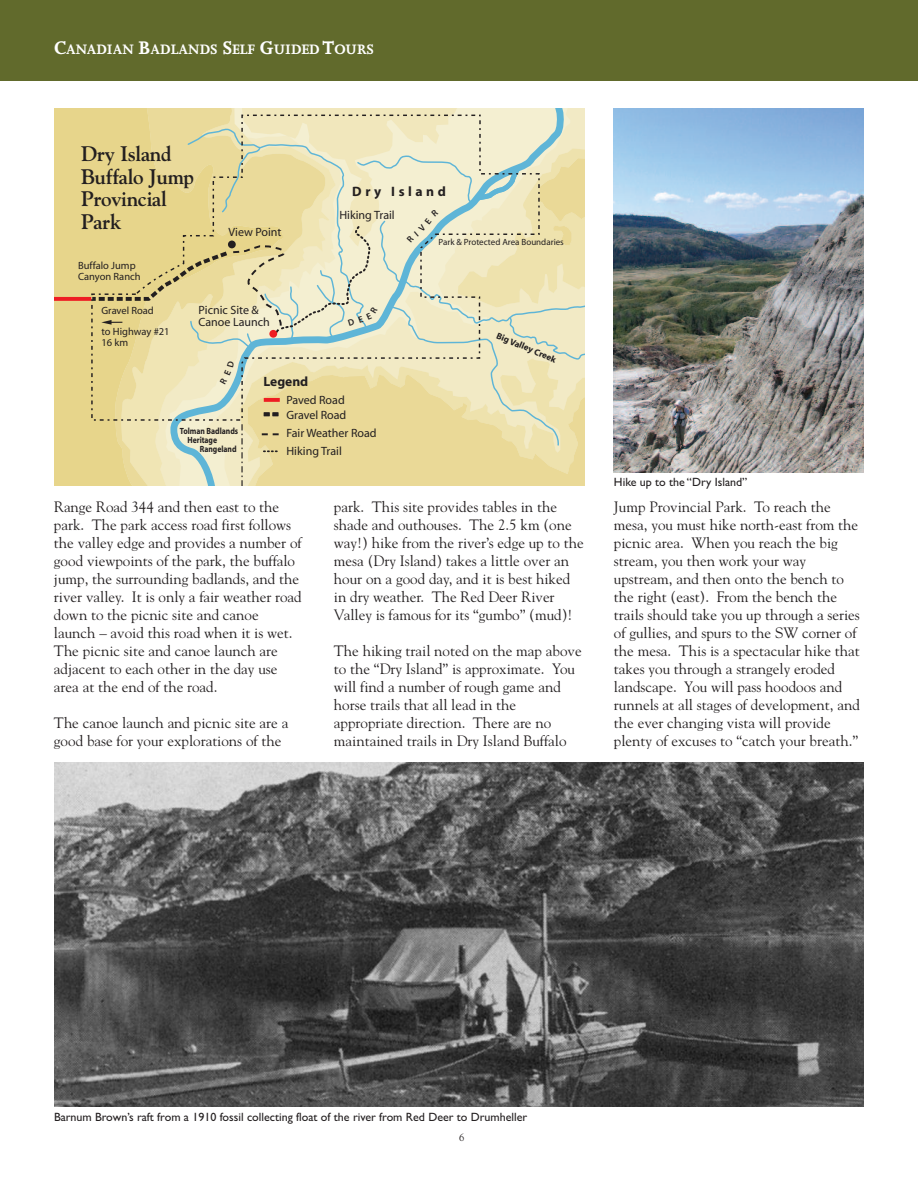
<style>
.page{position:relative;width:918px;height:1188px;background:#fff}
.page>*{position:absolute;margin:0;border:0;box-sizing:border-box;transform-origin:0 0}
.t1{font:700 21px/22.5px "Goudy";letter-spacing:-.02em;color:#231f20}
.t2{font:700 15.75px "Joanna";color:#fff}
.t3{font:15px/18px "Goudy";color:#231f20}
.t4{font:700 13.65px "Myriad";letter-spacing:.26em;color:#231f20}
.t5{font:700 13.5px "Myriad";color:#231f20}
.t6{font:12px "Gill Sans";color:#231f20}
.t7{font:12px/12px "Myriad";color:#231f20}
.t8{font:10.5px/21.5px "Myriad";color:#231f20}
.t9{font:10.5px "Goudy";color:#231f20}
.t10{font:700 9px/8.7px "Myriad";color:#231f20;scale:.85 1}
.t11{font:9px "Myriad";color:#231f20}
.t12{font:700 9px "Myriad";color:#231f20}
.s1{font-size:21px}
</style>
<div class="page">
<div style="left:0;top:0;width:918px;height:81px;background:#616a2c"></div>
<img style="left:54px;top:762px;width:810px;height:345px">
<img style="left:614px;top:108px;width:250px;height:364px">
<svg style="left:54px;top:108px;width:530px;height:378px;background:#e7dead"></svg>
<p class="t2" style="left:54px;top:44px;width:322px"><span class="s1">C</span>ANADIAN <span class="s1">B</span>ADLANDS <span class="s1">S</span>ELF <span class="s1">G</span>UIDED <span class="s1">T</span>OURS</p>
<h1 class="t1" style="left:81px;top:143px;width:115px">Dry Island<br>Buffalo Jump<br>Provincial<br>Park</h1>
<p class="t8" style="left:78px;top:261px;width:64px;line-height:10.8px">Buffalo Jump<br>Canyon Ranch</p>
<p class="t7" style="left:228px;top:227px;width:55px">View Point</p>
<p class="t8" style="left:102px;top:301px;width:70px">Gravel Road<br>to Highway #21</p>
<p class="t8" style="left:102px;top:333px;width:28px">16 km</p>
<p class="t7" style="left:199px;top:305px;width:73px">Picnic Site &amp;<br>Canoe Launch</p>
<p class="t4" style="left:352px;top:187px;width:95px">Dry Island</p>
<p class="t7" style="left:339px;top:210px;width:57px">Hiking Trail</p>
<p class="t11" style="left:439px;top:239px;width:127px">Park &amp; Protected Area Boundaries</p>
<p class="t12" style="left:498px;top:332px;width:65px;rotate:23deg">Big Valley Creek</p>
<p class="t10" style="left:187px;top:427px;width:61px;text-indent:-8px">Tolman Badlands<br>Heritage</p>
<p class="t10" style="left:200px;top:445px;width:45px">Rangeland</p>
<p class="t5" style="left:264px;top:377px;width:46px">Legend</p>
<p class="t7" style="left:287px;top:394px;width:61px;line-height:15px">Paved Road<br>Gravel Road</p>
<p class="t7" style="left:287px;top:425px;width:92px;line-height:18px">Fair Weather Road<br>Hiking Trail</p>
<p class="t3" style="left:54px;top:498px;width:249px">Range Road 344 and then east to the park. The park access road first follows the valley edge and provides a number of good viewpoints of the park, the buffalo jump, the surrounding badlands, and the river valley. It is only a fair weather road down to the picnic site and canoe launch – avoid this road when it is wet.<br>The picnic site and canoe launch are adjacent to each other in the day use area at the end of the road.</p>
<p class="t3" style="left:54px;top:714px;width:236px">The canoe launch and picnic site are a good base for your explorations of the</p>
<p class="t3" style="left:334px;top:498px;width:251px">park. This site provides tables in the shade and outhouses. The 2.5 km (one way!) hike from the river’s edge up to the mesa (Dry Island) takes a little over an hour on a good day, and it is best hiked in dry weather. The Red Deer River Valley is famous for its “gumbo” (mud)!</p>
<p class="t3" style="left:334px;top:642px;width:249px">The hiking trail noted on the map above to the “Dry Island” is approximate. You will find a number of rough game and horse trails that all lead in the appropriate direction. There are no maintained trails in Dry Island Buffalo</p>
<p class="t6" style="left:614px;top:475px;width:135px">Hike up to the “Dry Island”</p>
<p class="t3" style="left:614px;top:498px;width:247px">Jump Provincial Park. To reach the mesa, you must hike north-east from the picnic area. When you reach the big stream, you then work your way upstream, and then onto the bench to the right (east). From the bench the trails should take you up through a series of gullies, and spurs to the SW corner of the mesa. This is a spectacular hike that takes you through a strangely eroded landscape. You will pass hoodoos and runnels at all stages of development, and the ever changing vista will provide plenty of excuses to “catch your breath.”</p>
<p class="t6" style="left:54px;top:1110px;width:475px">Barnum Brown’s raft from a 1910 fossil collecting float of the river from Red Deer to Drumheller</p>
<p class="t9" style="left:459px;top:1131px;width:7px">6</p>
</div>
